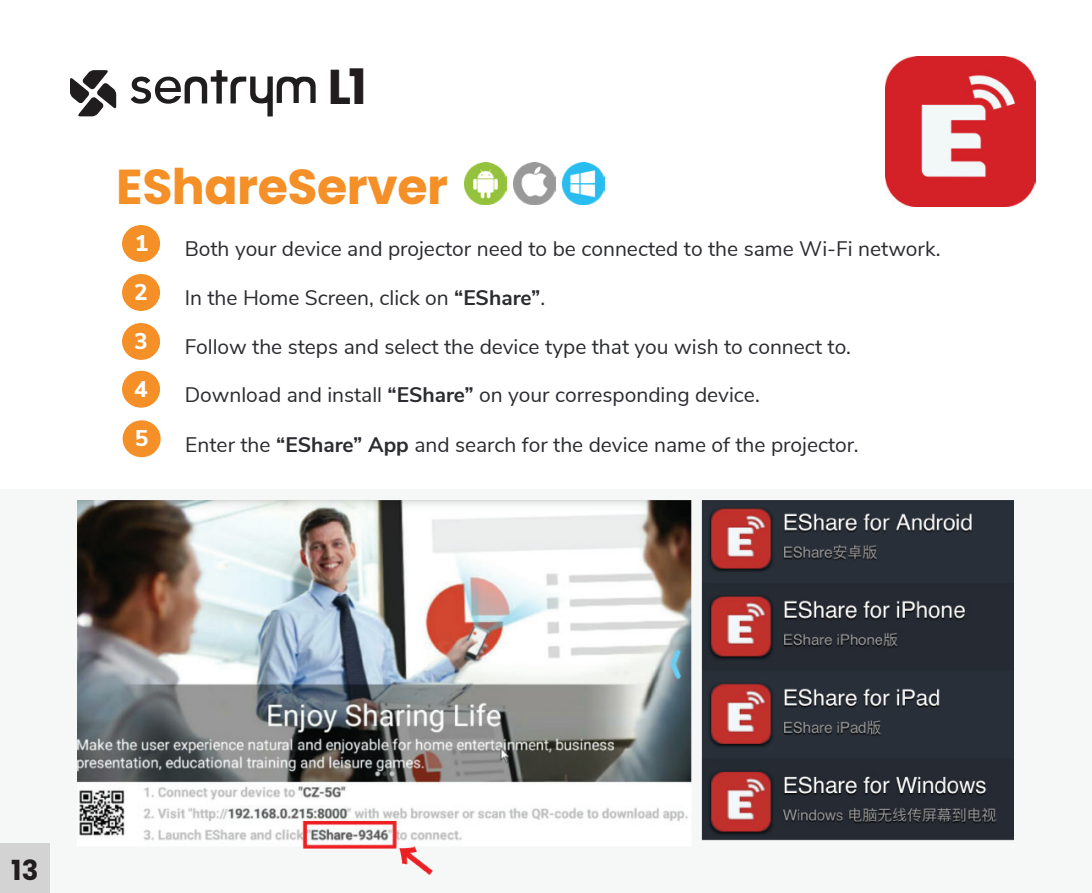
<style>
.page{position:relative;width:1092px;height:893px;background:#fff}
.page>*{position:absolute;margin:0;border:0;box-sizing:border-box;transform-origin:0 0}
.t1{font:700 49px "Poppins";letter-spacing:-.01em;color:#f49027}
.t2{font:700 49px "Poppins";color:#211d1e}
.t3{font:700 27.65px "Poppins";color:#211d1e}
.t4{font:800 22.75px "Nunito Sans";color:#fff}
.t5{font:21px "Nunito Sans";color:#2b2c30}
.s1{font-weight:700}
</style>
<div class="page">
<div style="left:0;top:489px;width:1092px;height:404px;background:#f6f8f8"></div>
<img style="left:78px;top:501px;width:935px;height:374px">
<div style="left:122px;top:225px;width:38px;height:37px;background:#f49027;border-radius:50%"></div>
<div style="left:122px;top:274px;width:38px;height:37px;background:#f49027;border-radius:50%"></div>
<div style="left:122px;top:323px;width:38px;height:37px;background:#f49027;border-radius:50%"></div>
<div style="left:122px;top:371px;width:38px;height:37px;background:#f49027;border-radius:50%"></div>
<div style="left:123px;top:420px;width:38px;height:37px;background:#f49027;border-radius:50%"></div>
<img style="left:465px;top:162px;width:42px;height:42px">
<img style="left:514px;top:162px;width:42px;height:42px">
<img style="left:562px;top:162px;width:42px;height:42px">
<img style="left:886px;top:56px;width:150px;height:150px">
<div style="left:0;top:843px;width:50px;height:50px;background:#d4d3d3"></div>
<svg style="left:131px;top:70px;width:185px;height:46px"></svg>
<svg style="left:70px;top:70px;width:46px;height:46px"></svg>
<h1 class="t2" style="left:328px;top:59px;width:40px">L1</h1>
<h1 class="t1" style="left:116px;top:158px;width:333px">EShareServer</h1>
<p class="t4" style="left:135px;top:227px;width:15px">1</p>
<p class="t5" style="left:185px;top:234px;width:757px">Both your device and projector need to be connected to the same Wi-Fi network.</p>
<p class="t4" style="left:134px;top:275px;width:15px">2</p>
<p class="t5" style="left:185px;top:283px;width:362px">In the Home Screen, click on <span class="s1">“EShare”</span>.</p>
<p class="t4" style="left:134px;top:324px;width:15px">3</p>
<p class="t5" style="left:185px;top:332px;width:668px">Follow the steps and select the device type that you wish to connect to.</p>
<p class="t4" style="left:134px;top:372px;width:15px">4</p>
<p class="t5" style="left:185px;top:379px;width:577px">Download and install <span class="s1">“EShare”</span> on your corresponding device.</p>
<p class="t4" style="left:135px;top:422px;width:15px">5</p>
<p class="t5" style="left:185px;top:429px;width:675px">Enter the <span class="s1">“EShare” App</span> and search for the device name of the projector.</p>
<h2 class="t3" style="left:11px;top:854px;width:29px">13</h2>
</div>
